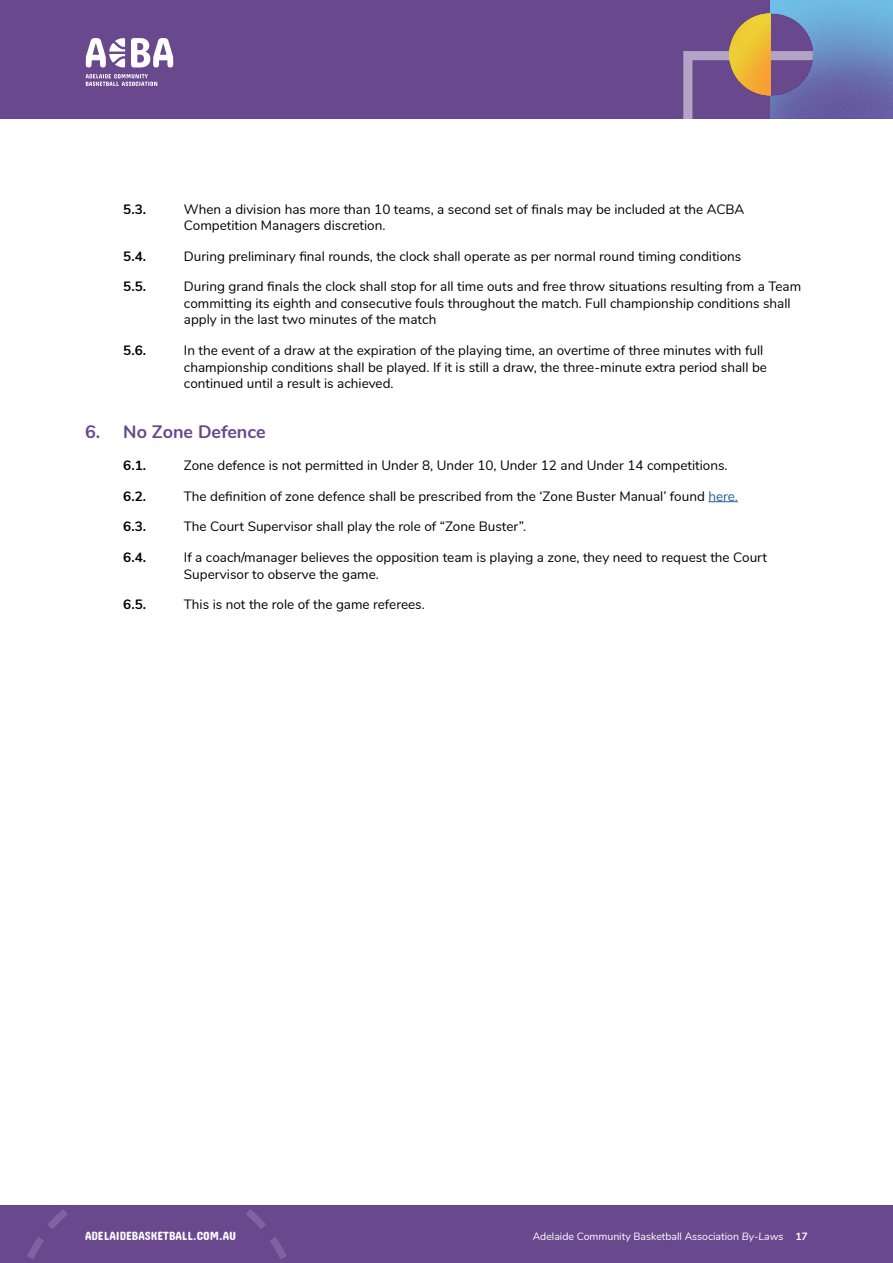
<style>
.page{position:relative;width:893px;height:1263px;background:#fff}
.page>*{position:absolute;margin:0;border:0;box-sizing:border-box;transform-origin:0 0}
.t1{font:700 18px "Nunito";color:#69488e}
.Body{font:13.5px/16.5px "Nunito";color:#000}
.Body-2{font:700 13.5px "Nunito";color:#000}
.t2{font:12px "Concert One";color:#fff}
.t3{font:10.5px "Nunito";color:#fff}
.s1{color:#215e9e}
.s2{font-style:italic}
.s3{font-weight:700}
</style>
<div class="page">
<div style="left:0;top:0;width:893px;height:119px;background:#69488e"></div>
<svg style="left:683px;top:51px;width:87px;height:68px"></svg>
<img style="left:730px;top:14px;width:40px;height:81px">
<img style="left:770px;top:0;width:123px;height:119px">
<div style="left:0;top:1205px;width:893px;height:58px;background:#69488e"></div>
<svg style="left:27px;top:1209px;width:259px;height:50px"></svg>
<svg style="left:86px;top:38px;width:39px;height:29px"></svg>
<svg style="left:131px;top:38px;width:42px;height:29px"></svg>
<svg style="left:86px;top:74px;width:71px;height:12px"></svg>
<hr style="left:708px;top:501px;width:30px;height:1px;background:#215e9e">
<p class="Body-2" style="left:123px;top:199px;width:24px">5.3.</p>
<p class="Body" style="left:184px;top:200px;width:562px">When a division has more than 10 teams, a second set of finals may be included at the ACBA<br>Competition Managers discretion.</p>
<p class="Body-2" style="left:123px;top:246px;width:24px">5.4.</p>
<p class="Body" style="left:184px;top:247px;width:559px">During preliminary final rounds, the clock shall operate as per normal round timing conditions</p>
<p class="Body-2" style="left:123px;top:277px;width:24px">5.5.</p>
<p class="Body" style="left:184px;top:278px;width:619px">During grand finals the clock shall stop for all time outs and free throw situations resulting from a Team committing its eighth and consecutive fouls throughout the match. Full championship conditions shall apply in the last two minutes of the match</p>
<p class="Body-2" style="left:123px;top:340px;width:24px">5.6.</p>
<p class="Body" style="left:184px;top:341px;width:585px">In the event of a draw at the expiration of the playing time, an overtime of three minutes with full championship conditions shall be played. If it is still a draw, the three-minute extra period shall be continued until a result is achieved.</p>
<p class="t1" style="left:85px;top:418px;width:182px">6. No Zone Defence</p>
<p class="Body-2" style="left:123px;top:455px;width:24px">6.1.</p>
<p class="Body" style="left:184px;top:456px;width:545px">Zone defence is not permitted in Under 8, Under 10, Under 12 and Under 14 competitions.</p>
<p class="Body-2" style="left:123px;top:486px;width:24px">6.2.</p>
<p class="Body" style="left:184px;top:487px;width:556px">The definition of zone defence shall be prescribed from the ‘Zone Buster Manual’ found <span class="s1">here.</span></p>
<p class="Body-2" style="left:123px;top:517px;width:24px">6.3.</p>
<p class="Body" style="left:184px;top:518px;width:344px">The Court Supervisor shall play the role of “Zone Buster”.</p>
<p class="Body-2" style="left:123px;top:547px;width:24px">6.4.</p>
<p class="Body" style="left:184px;top:548px;width:585px">If a coach/manager believes the opposition team is playing a zone, they need to request the Court<br>Supervisor to observe the game.</p>
<p class="Body-2" style="left:123px;top:594px;width:24px">6.5.</p>
<p class="Body" style="left:184px;top:595px;width:242px">This is not the role of the game referees.</p>
<p class="t2" style="left:85px;top:1228px;width:153px">ADELAIDEBASKETBALL.COM.AU</p>
<p class="t3" style="left:533px;top:1228px;width:277px">Adelaide Community Basketball Association <span class="s2">By-Laws</span> <span class="s3">17</span></p>
</div>
